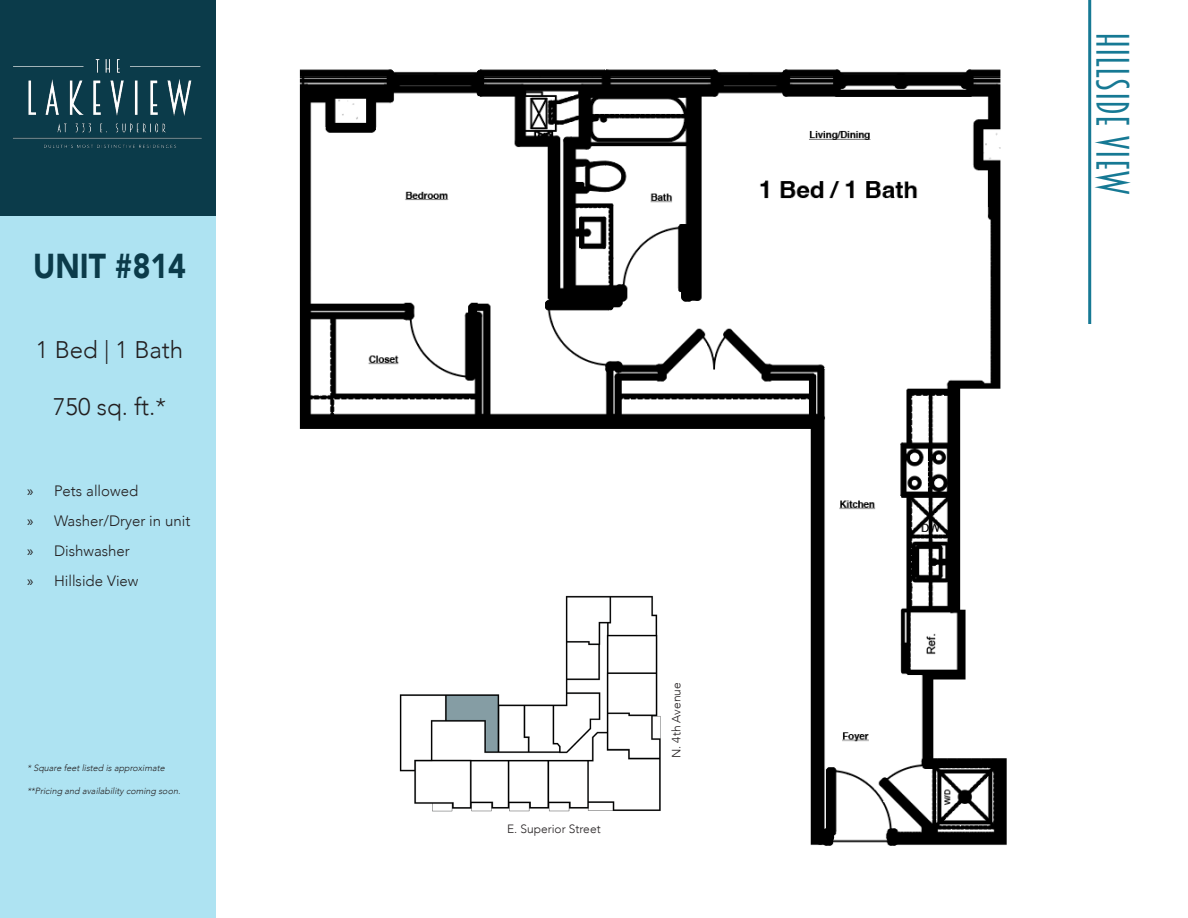
<style>
.page{position:relative;width:1188px;height:918px;background:#fff}
.page>*{position:absolute;margin:0;border:0;box-sizing:border-box;transform-origin:0 0}
.t1{font:42px "Breamcatcher";color:#167994}
.t2{font:900 34.5px "Avenir";color:#0b3b4a;scale:.87 1}
.t3{font:300 24px "Avenir";color:#231f20}
.t4{font:300 15px "Avenir";color:#231f20}
.t5{font:300 12px "Avenir";color:#231f20}
.t6{font:italic 300 9px "Avenir";color:#231f20}
.s1{font-family:"Myriad Pro";font-weight:400}
</style>
<div class="page">
<div style="left:0;top:0;width:216px;height:216px;background:#0b3b4a"></div>
<img style="left:13px;top:59px;width:189px;height:89px">
<div style="left:0;top:216px;width:216px;height:702px;background:#aee3f2"></div>
<hr style="left:1088px;top:0;width:3px;height:324px;background:#167994">
<img style="left:299px;top:69px;width:708px;height:777px">
<img style="left:369px;top:581px;width:322px;height:255px">
<p class="t2" style="left:33px;top:237px;width:177px">UNIT #814</p>
<p class="t3" style="left:36px;top:335px;width:149px">1 Bed | 1 Bath</p>
<p class="t3" style="left:53px;top:393px;width:115px">750 sq. ft.*</p>
<p class="t4" style="left:27px;top:482px;width:113px"><span class="s1">»</span> Pets allowed</p>
<p class="t4" style="left:27px;top:512px;width:165px"><span class="s1">»</span> Washer/Dryer in unit</p>
<p class="t4" style="left:27px;top:542px;width:104px"><span class="s1">»</span> Dishwasher</p>
<p class="t4" style="left:27px;top:572px;width:113px"><span class="s1">»</span> Hillside View</p>
<p class="t6" style="left:27px;top:763px;width:141px">* Square feetlisted is approximate</p>
<p class="t6" style="left:27px;top:785px;width:157px">**Pricing and availability coming soon.</p>
<p class="t5" style="left:507px;top:821px;width:95px">E. Superior Street</p>
<p class="t5" style="left:669px;top:758px;width:77px;rotate:-90deg">N. 4th Avenue</p>
<p class="t1" style="left:1137px;top:32px;width:166px;rotate:90deg">hillside VIEW</p>
</div>
